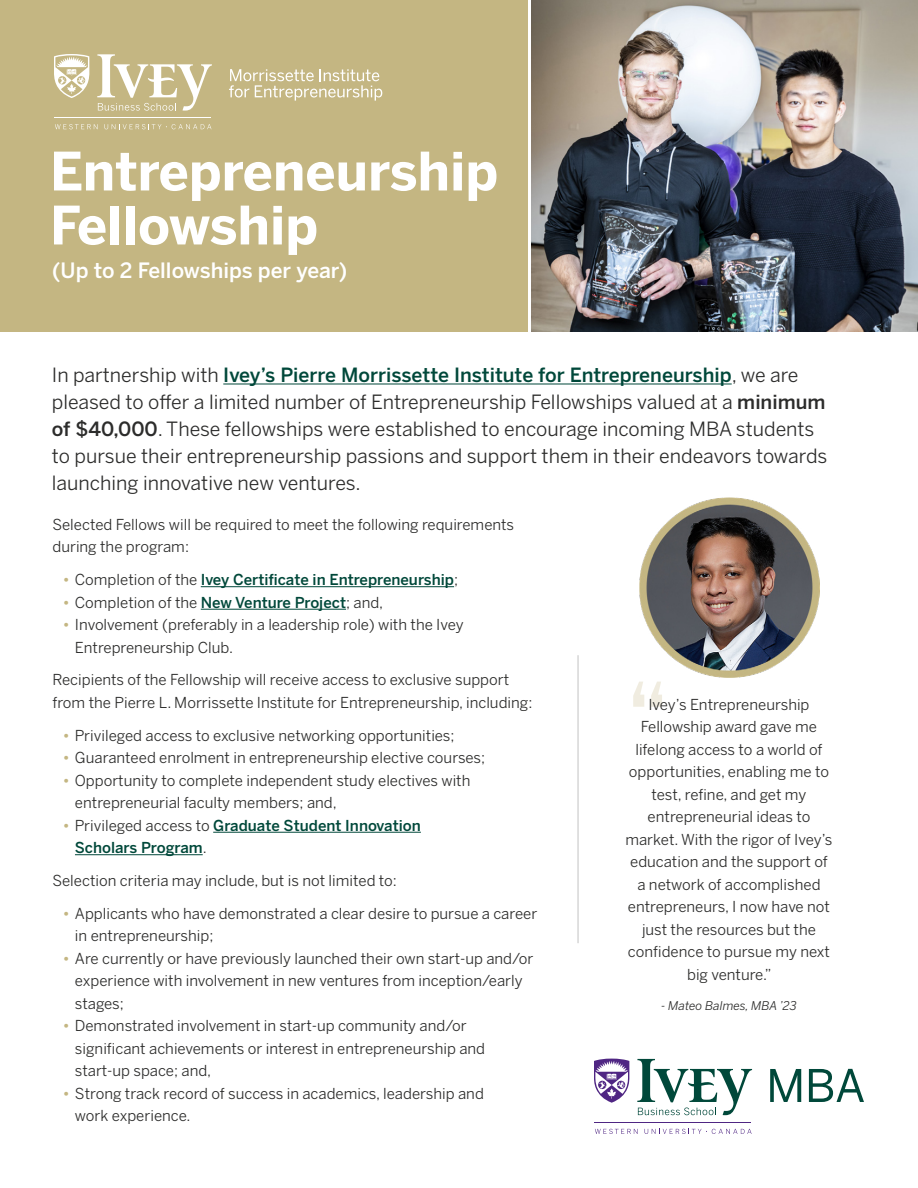
<style>
.page{position:relative;width:918px;height:1188px;background:#fff}
.page>*{position:absolute;margin:0;border:0;box-sizing:border-box;transform-origin:0 0}
.t1{font:700 52.5px "Benton Sans";color:#fff}
.t2{font:500 21px "Benton Sans";color:#fff}
.Main_content{font:19.5px/27px "Benton Sans";color:#2c2c2b}
.Main_content-2{font:15px/22.5px "Benton Sans";color:#2c2c2b}
.t3{font:500 15px/22.5px "Benton Sans";color:#00483a}
.Main_content-3{font:italic 12px "Benton Sans";color:#2c2c2b}
.s1{font-weight:500;color:#00483a}
.s2{font-weight:500}
.s3{color:#c4b682}
.s4{font-weight:400;color:#2c2c2b}
.s5{font-weight:500;color:#c4b682}
</style>
<div class="page">
<div style="left:0;top:0;width:528px;height:332px;background:#c4b682"></div>
<svg style="left:55px;top:124px;width:43px;height:5px"></svg>
<svg style="left:105px;top:124px;width:107px;height:5px"></svg>
<hr style="left:55px;top:117px;width:156px;height:1px;background:#fff">
<svg style="left:97px;top:54px;width:115px;height:57px"></svg>
<svg style="left:229px;top:69px;width:153px;height:32px"></svg>
<svg style="left:54px;top:54px;width:35px;height:44px"></svg>
<hr style="left:223px;top:384px;width:509px;height:1px;background:#00483a">
<img style="left:531px;top:0;width:387px;height:332px">
<hr style="left:201px;top:586px;width:253px;height:1px;background:#00483a">
<hr style="left:201px;top:609px;width:145px;height:1px;background:#00483a">
<hr style="left:213px;top:832px;width:208px;height:1px;background:#00483a">
<hr style="left:75px;top:854px;width:128px;height:1px;background:#00483a">
<img style="left:639px;top:497px;width:181px;height:181px">
<svg style="left:595px;top:1129px;width:43px;height:5px"></svg>
<svg style="left:645px;top:1129px;width:107px;height:5px"></svg>
<hr style="left:595px;top:1122px;width:156px;height:1px;background:#4f2683">
<svg style="left:594px;top:1059px;width:35px;height:44px"></svg>
<svg style="left:637px;top:1059px;width:115px;height:56px"></svg>
<svg style="left:770px;top:1069px;width:31px;height:33px"></svg>
<svg style="left:809px;top:1069px;width:55px;height:33px"></svg>
<hr style="left:578px;top:655px;width:1px;height:288px;background:#000">
<svg style="left:633px;top:682px;width:11px;height:25px"></svg>
<svg style="left:651px;top:682px;width:11px;height:25px"></svg>
<p class="t1" style="left:50px;top:140px;width:450px">Entrepreneurship</p>
<p class="t1" style="left:50px;top:194px;width:270px">Fellowship</p>
<p class="t2" style="left:52px;top:258px;width:297px">(Up to 2 Fellowships per year)</p>
<p class="Main_content" style="left:52px;top:361px;width:777px">In partnership with <span class="s1">Ivey’s Pierre Morrissette Institute for Entrepreneurship</span>, we are pleased to offer a limited number of Entrepreneurship Fellowships valued at a <span class="s2">minimum of $40,000</span>. These fellowships were established to encourage incoming MBA students to pursue their entrepreneurship passions and support them in their endeavors towards launching innovative new ventures.</p>
<p class="Main_content-2" style="left:52px;top:513px;width:463px">Selected Fellows will be required to meet the following requirements during the program:</p>
<p class="t3" style="left:63px;top:568px;width:397px"><span class="s3">•</span> <span class="s4">Completion of the</span> Ivey Certificate in Entrepreneurship<span class="s4">;</span></p>
<p class="Main_content-2" style="left:63px;top:591px;width:322px"><span class="s5">•</span> Completion of the <span class="s1">New Venture Project</span>; and,</p>
<p class="Main_content-2" style="left:75px;top:613px;width:390px;text-indent:-12px"><span class="s5">•</span> Involvement (preferably in a leadership role) with the Ivey<br>Entrepreneurship Club.</p>
<p class="Main_content-2" style="left:52px;top:669px;width:481px">Recipients of the Fellowship will receive access to exclusive support from the Pierre L. Morrissette Institute for Entrepreneurship, including:</p>
<p class="Main_content-2" style="left:63px;top:724px;width:393px"><span class="s5">•</span> Privileged access to exclusive networking opportunities;</p>
<p class="Main_content-2" style="left:63px;top:746px;width:424px"><span class="s5">•</span> Guaranteed enrolment in entrepreneurship elective courses;</p>
<p class="Main_content-2" style="left:75px;top:769px;width:397px;text-indent:-12px"><span class="s5">•</span> Opportunity to complete independent study electives with entrepreneurial faculty members; and,</p>
<p class="t3" style="left:75px;top:814px;width:347px;text-indent:-12px"><span class="s3">•</span> <span class="s4">Privileged access to</span> Graduate Student Innovation<br>Scholars Program<span class="s4">.</span></p>
<p class="Main_content-2" style="left:52px;top:869px;width:346px">Selection criteria may include, but is not limited to:</p>
<p class="Main_content-2" style="left:75px;top:902px;width:464px;text-indent:-12px"><span class="s5">•</span> Applicants who have demonstrated a clear desire to pursue a career in entrepreneurship;</p>
<p class="Main_content-2" style="left:75px;top:947px;width:460px;text-indent:-12px"><span class="s5">•</span> Are currently or have previously launched their own start-up and/or experience with involvement in new ventures from inception/early stages;</p>
<p class="Main_content-2" style="left:75px;top:1014px;width:412px;text-indent:-12px"><span class="s5">•</span> Demonstrated involvement in start-up community and/or significant achievements or interest in entrepreneurship and start-up space; and,</p>
<p class="Main_content-2" style="left:75px;top:1082px;width:410px;text-indent:-12px"><span class="s5">•</span> Strong track record of success in academics, leadership and work experience.</p>
<p class="Main_content-2" style="left:625px;top:693px;width:209px;text-align:center">Ivey’s Entrepreneurship<br>Fellowship award gave me lifelong access to a world of opportunities, enabling me to test, refine, and get my entrepreneurial ideas to market. With the rigor of Ivey’s education and the support of a network of accomplished entrepreneurs, I now have not just the resources but the confidence to pursue my next big venture.”</p>
<p class="Main_content-3" style="left:661px;top:998px;width:137px">- Mateo Balmes, MBA ’23</p>
</div>
